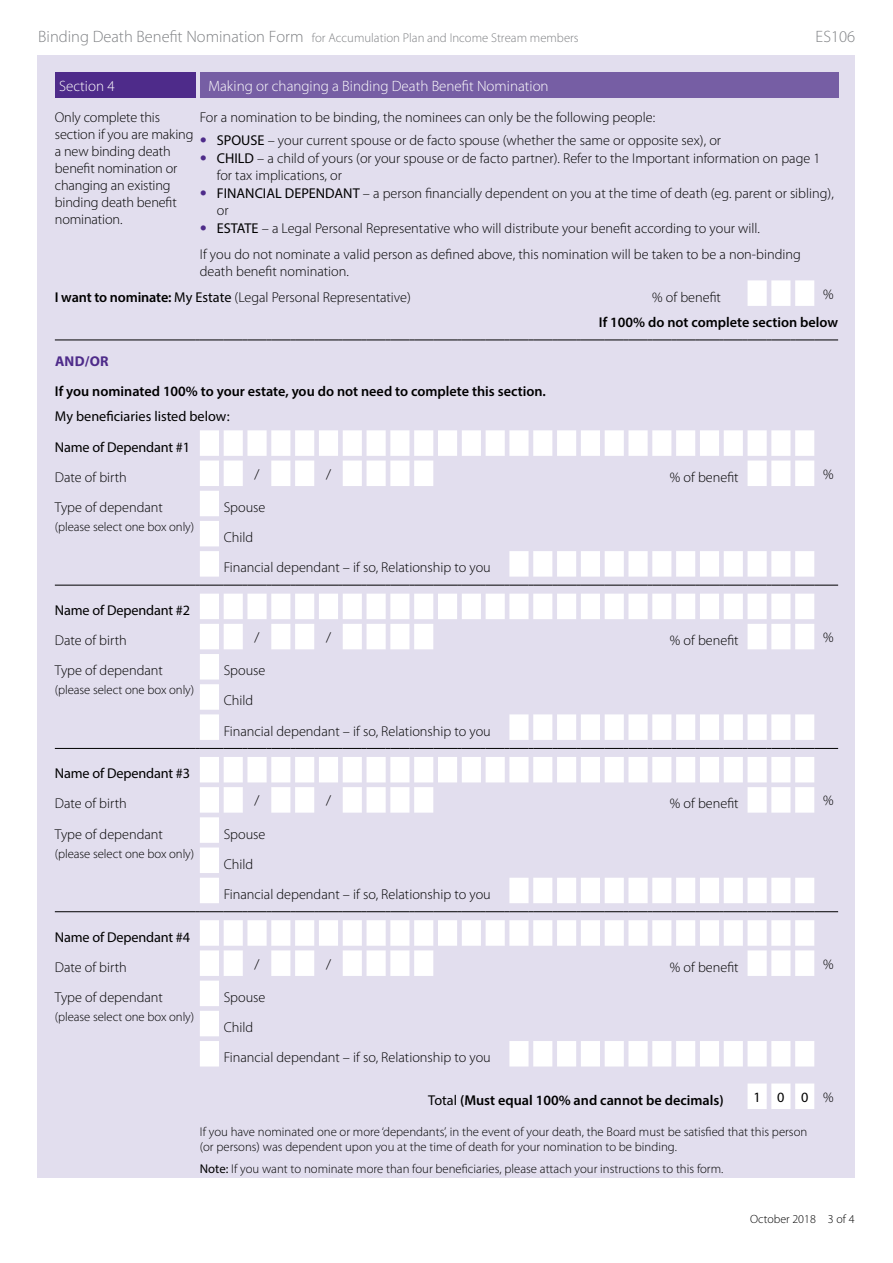
<style>
.page{position:relative;width:893px;height:1263px;background:#fff}
.page>*{position:absolute;margin:0;border:0;box-sizing:border-box;transform-origin:0 0}
.t1{font:300 16.5px "Myriad Pro";color:#808285}
.t2{font:300 15px "Myriad Pro";color:#fff}
.t3{font:300 14.25px/17.1px "Myriad Pro";color:#000}
.t4{font:600 14.25px "Myriad Pro";color:#000}
.t5{font:14.25px/30.2px "Myriad Pro";letter-spacing:-.01em;color:#000}
.t6{font:700 14.25px "Myriad Pro";color:#4e2b8a}
.t7{font:300 12.75px/15.3px "Myriad Pro";color:#000}
.t8{font:300 12.75px "Myriad Pro";color:#808285}
.t9{font:300 12px "Myriad Pro";color:#000}
.s1{font-size:16.5px}
.s2{font-family:"Helvetica Neue";font-weight:200;font-style:italic;color:#4e2b8a}
.s3{font-weight:400}
.s4{font-weight:600}
.s5{font-weight:300}
</style>
<div class="page">
<div style="left:38px;top:55px;width:817px;height:1123px;background:#e2deee"></div>
<div style="left:55px;top:72px;width:140px;height:26px;background:#4e2b8a"></div>
<div style="left:200px;top:72px;width:638px;height:26px;background:#765ea4"></div>
<svg style="left:747px;top:280px;width:67px;height:26px;background:#faf9fc"></svg>
<hr style="left:55px;top:340px;width:140px;height:1px;background:#000">
<svg style="left:195px;top:340px;width:643px;height:1px"></svg>
<svg style="left:200px;top:430px;width:614px;height:679px"></svg>
<hr style="left:55px;top:585px;width:140px;height:1px;background:#000">
<svg style="left:195px;top:585px;width:643px;height:1px"></svg>
<hr style="left:55px;top:748px;width:140px;height:1px;background:#000">
<svg style="left:195px;top:748px;width:643px;height:1px"></svg>
<hr style="left:55px;top:911px;width:140px;height:1px;background:#000">
<svg style="left:195px;top:911px;width:643px;height:1px"></svg>
<p class="t8" style="left:38px;top:30px;width:542px"><span class="s1">Binding Death Benefit Nomination Form</span> for Accumulation Plan and Income Stream members</p>
<p class="t1" style="left:816px;top:27px;width:41px">ES106</p>
<p class="t2" style="left:59px;top:77px;width:57px">Section 4</p>
<p class="t2" style="left:208px;top:77px;width:342px">Making or changing a Binding Death Benefit Nomination</p>
<p class="t3" style="left:55px;top:108px;width:140px">Only complete this section if you are making a new binding death benefit nomination or changing an existing binding death benefit nomination.</p>
<p class="t3" style="left:200px;top:108px;width:457px">For a nomination to be binding, the nominees can only be the following people:</p>
<p class="t3" style="left:200px;top:131px;width:523px"><span class="s2">•</span> <span class="s3">SPOUSE</span> – your current spouse or de facto spouse (whether the same or opposite sex), or</p>
<p class="t3" style="left:217px;top:150px;width:605px;line-height:16.5px;text-indent:-17px"><span class="s2">•</span> <span class="s3">CHILD</span> – a child of yours (or your spouse or de facto partner). Refer to the Important information on page 1 for tax implications, or</p>
<p class="t3" style="left:217px;top:185px;width:618px;line-height:16.5px;text-indent:-17px"><span class="s2">•</span> <span class="s3">FINANCIAL DEPENDANT</span> – a person financially dependent on you at the time of death (eg. parent or sibling), or</p>
<p class="t3" style="left:200px;top:216px;width:602px;line-height:25.7px"><span class="s2">•</span> <span class="s3">ESTATE</span> – a Legal Personal Representative who will distribute your benefit according to your will.<br>If you do not nominate a valid person as defined above, this nomination will be taken to be a non-binding</p>
<p class="t3" style="left:55px;top:258px;width:358px;line-height:25.5px;text-indent:145px">death benefit nomination.<br><span class="s4">I want to nominate:</span> <span class="s3">My Estate</span> (Legal Personal Representative)</p>
<p class="t3" style="left:652px;top:288px;width:70px">% of benefit</p>
<p class="t3" style="left:823px;top:285px;width:12px">%</p>
<p class="t4" style="left:599px;top:313px;width:241px">If 100% do not complete section below</p>
<p class="t6" style="left:55px;top:352px;width:55px">AND/OR</p>
<p class="t4" style="left:55px;top:382px;width:492px">If you nominated 100% to your estate, you do not need to complete this section.</p>
<p class="t5" style="left:55px;top:401px;width:176px">My beneficiaries listed below:<br>Name of Dependant #1</p>
<p class="t3" style="left:55px;top:468px;width:73px">Date of birth</p>
<p class="t3" style="left:255px;top:465px;width:7px">/</p>
<p class="t3" style="left:326px;top:465px;width:7px">/</p>
<p class="t3" style="left:670px;top:468px;width:70px">% of benefit</p>
<p class="t3" style="left:823px;top:465px;width:12px">%</p>
<p class="t3" style="left:55px;top:498px;width:110px">Type of dependant</p>
<p class="t3" style="left:224px;top:498px;width:43px">Spouse</p>
<p class="t7" style="left:55px;top:519px;width:141px">(please select one box only)</p>
<p class="t3" style="left:224px;top:522px;width:269px;line-height:30.2px">Child<br>Financial dependant – if so, Relationship to you</p>
<p class="t5" style="left:55px;top:595px;width:137px">Name of Dependant #2</p>
<p class="t3" style="left:55px;top:632px;width:73px">Date of birth</p>
<p class="t3" style="left:255px;top:628px;width:7px">/</p>
<p class="t3" style="left:326px;top:628px;width:7px">/</p>
<p class="t3" style="left:670px;top:632px;width:70px">% of benefit</p>
<p class="t3" style="left:823px;top:628px;width:12px">%</p>
<p class="t3" style="left:55px;top:662px;width:110px">Type of dependant</p>
<p class="t3" style="left:224px;top:662px;width:43px">Spouse</p>
<p class="t7" style="left:55px;top:682px;width:141px">(please select one box only)</p>
<p class="t3" style="left:224px;top:685px;width:269px;line-height:30.2px">Child<br>Financial dependant – if so, Relationship to you</p>
<p class="t5" style="left:55px;top:758px;width:137px">Name of Dependant #3</p>
<p class="t3" style="left:55px;top:795px;width:73px">Date of birth</p>
<p class="t3" style="left:255px;top:792px;width:7px">/</p>
<p class="t3" style="left:326px;top:792px;width:7px">/</p>
<p class="t3" style="left:670px;top:795px;width:70px">% of benefit</p>
<p class="t3" style="left:823px;top:792px;width:12px">%</p>
<p class="t3" style="left:55px;top:825px;width:110px">Type of dependant</p>
<p class="t3" style="left:224px;top:825px;width:43px">Spouse</p>
<p class="t7" style="left:55px;top:846px;width:141px">(please select one box only)</p>
<p class="t3" style="left:224px;top:849px;width:269px;line-height:30.2px">Child<br>Financial dependant – if so, Relationship to you</p>
<p class="t5" style="left:55px;top:921px;width:137px">Name of Dependant #4</p>
<p class="t3" style="left:55px;top:958px;width:73px">Date of birth</p>
<p class="t3" style="left:255px;top:955px;width:7px">/</p>
<p class="t3" style="left:326px;top:955px;width:7px">/</p>
<p class="t3" style="left:670px;top:958px;width:70px">% of benefit</p>
<p class="t3" style="left:823px;top:955px;width:12px">%</p>
<p class="t3" style="left:55px;top:988px;width:110px">Type of dependant</p>
<p class="t3" style="left:224px;top:988px;width:43px">Spouse</p>
<p class="t7" style="left:55px;top:1009px;width:141px">(please select one box only)</p>
<p class="t3" style="left:224px;top:1012px;width:269px;line-height:30.2px">Child<br>Financial dependant – if so, Relationship to you</p>
<p class="t4" style="left:428px;top:1091px;width:297px"><span class="s3">Total</span> (Must equal 100% and cannot be decimals)</p>
<p class="t5" style="left:753px;top:1081px;width:82px">100<span class="s5">%</span></p>
<p class="t7" style="left:200px;top:1123px;width:609px">If you have nominated one or more ‘dependants’, in the event of your death, the Board must be satisfied that this person (or persons) was dependent upon you at the time of death for your nomination to be binding.</p>
<p class="t7" style="left:200px;top:1160px;width:525px"><span class="s3">Note:</span> If you want to nominate more than four beneficiaries, please attach your instructions to this form.</p>
<p class="t9" style="left:750px;top:1211px;width:106px">October 2018 3 of 4</p>
</div>
